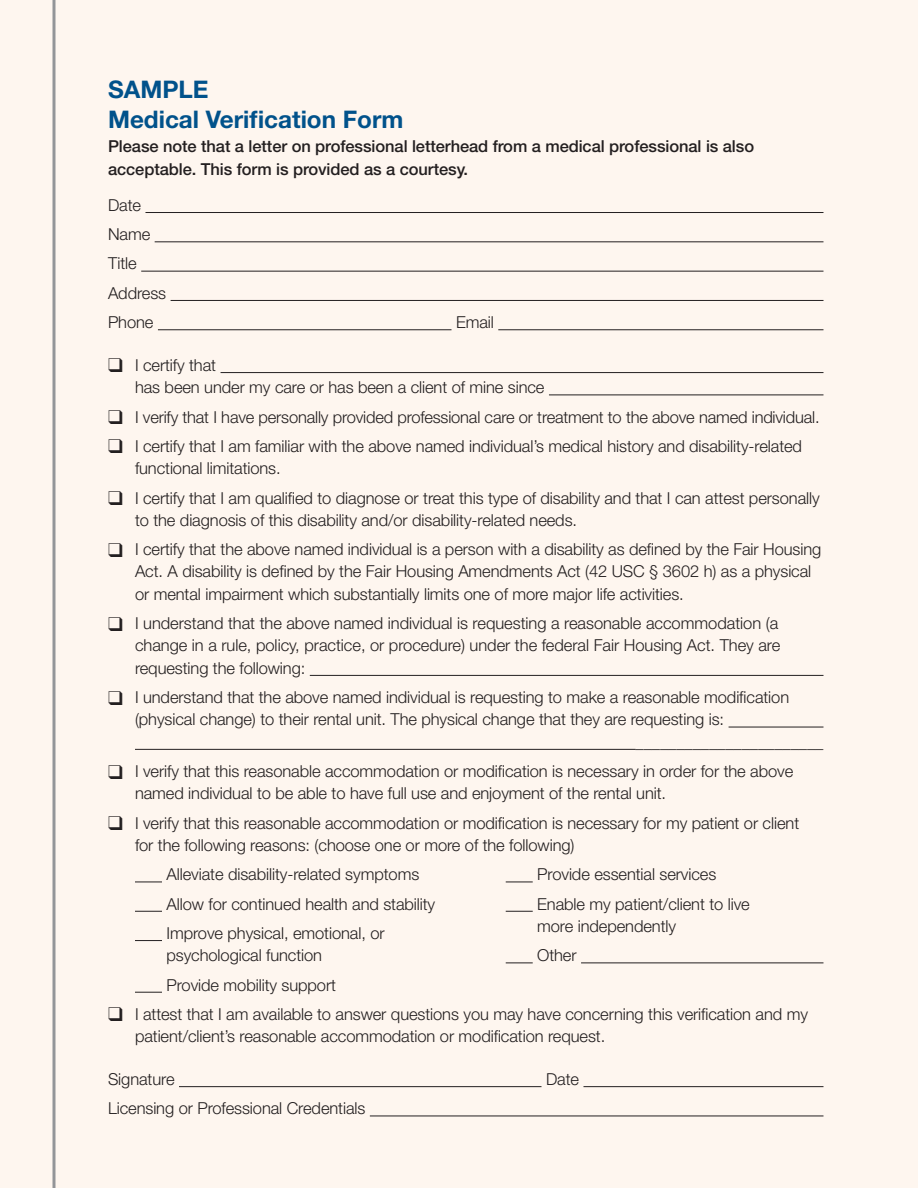
<style>
.page{position:relative;width:918px;height:1188px;background:#fef6ef}
.page>*{position:absolute;margin:0;border:0;box-sizing:border-box;transform-origin:0 0}
.S1{font:700 24.3px/30.2px "Helvetica Neue LT Std";color:#01528b}
.Sample_letter-check{font:300 16.5px/22.4px "Helvetica Neue LT Std";letter-spacing:-.005em;color:#231f20}
.Body{font:500 16.5px/22.4px "Helvetica Neue LT Std";letter-spacing:-.005em;color:#231f20}
.Body-2{font:300 16.5px "Helvetica Neue LT Std";letter-spacing:-.005em;color:#231f20}
</style>
<div class="page">
<svg style="left:52px;top:0;width:4px;height:1188px;background:#adadad"></svg>
<hr style="left:145px;top:212px;width:678px;height:1px;background:#231f20">
<hr style="left:155px;top:241px;width:668px;height:1px;background:#231f20">
<hr style="left:141px;top:271px;width:682px;height:1px;background:#231f20">
<hr style="left:171px;top:300px;width:653px;height:1px;background:#231f20">
<hr style="left:158px;top:329px;width:294px;height:1px;background:#231f20">
<hr style="left:498px;top:329px;width:325px;height:1px;background:#231f20">
<hr style="left:221px;top:372px;width:602px;height:1px;background:#231f20">
<hr style="left:549px;top:394px;width:274px;height:1px;background:#231f20">
<hr style="left:310px;top:675px;width:513px;height:1px;background:#231f20">
<hr style="left:729px;top:727px;width:94px;height:1px;background:#231f20">
<hr style="left:135px;top:749px;width:501px;height:1px;background:#231f20">
<svg style="left:135px;top:882px;width:27px;height:1px"></svg>
<svg style="left:135px;top:911px;width:27px;height:1px"></svg>
<svg style="left:135px;top:940px;width:27px;height:1px"></svg>
<svg style="left:135px;top:992px;width:27px;height:1px"></svg>
<svg style="left:506px;top:882px;width:27px;height:1px"></svg>
<svg style="left:506px;top:911px;width:27px;height:1px"></svg>
<svg style="left:506px;top:962px;width:27px;height:1px"></svg>
<hr style="left:581px;top:962px;width:242px;height:1px;background:#231f20">
<hr style="left:179px;top:1086px;width:363px;height:1px;background:#231f20">
<hr style="left:583px;top:1086px;width:240px;height:1px;background:#231f20">
<hr style="left:370px;top:1116px;width:453px;height:1px;background:#231f20">
<p class="S1" style="left:108px;top:74px;width:297px">SAMPLE<br>Medical Verification Form</p>
<p class="Body" style="left:108px;top:135px;width:648px">Please note that a letter on professional letterhead from a medical professional is also acceptable. This form is provided as a courtesy.</p>
<p class="Body-2" style="left:108px;top:195px;width:35px">Date</p>
<p class="Body-2" style="left:108px;top:224px;width:44px">Name</p>
<p class="Body-2" style="left:108px;top:254px;width:30px">Title</p>
<p class="Body-2" style="left:108px;top:283px;width:60px">Address</p>
<p class="Body-2" style="left:108px;top:312px;width:47px">Phone</p>
<p class="Body-2" style="left:456px;top:312px;width:39px">Email</p>
<p class="Sample_letter-check" style="left:135px;top:354px;width:411px;text-indent:-27px">❑ I certify that<br>has been under my care or has been a client of mine since</p>
<p class="Sample_letter-check" style="left:108px;top:405px;width:713px">❑ I verify that I have personally provided professional care or treatment to the above named individual.</p>
<p class="Sample_letter-check" style="left:135px;top:434px;width:669px;text-indent:-27px">❑ I certify that I am familiar with the above named individual’s medical history and disability-related functional limitations.</p>
<p class="Sample_letter-check" style="left:135px;top:486px;width:686px;text-indent:-27px">❑ I certify that I am qualified to diagnose or treat this type of disability and that I can attest personally to the diagnosis of this disability and/or disability-related needs.</p>
<p class="Sample_letter-check" style="left:135px;top:538px;width:688px;text-indent:-27px">❑ I certify that the above named individual is a person with a disability as defined by the Fair Housing<br>Act. A disability is defined by the Fair Housing Amendments Act (42 USC § 3602 h) as a physical or mental impairment which substantially limits one of more major life activities.</p>
<p class="Sample_letter-check" style="left:135px;top:612px;width:647px;text-indent:-27px">❑ I understand that the above named individual is requesting a reasonable accommodation (a change in a rule, policy, practice, or procedure) under the federal Fair Housing Act. They are requesting the following:</p>
<p class="Sample_letter-check" style="left:108px;top:686px;width:683px">❑ I understand that the above named individual is requesting to make a reasonable modification</p>
<p class="Sample_letter-check" style="left:135px;top:708px;width:591px">(physical change) to their rental unit. The physical change that they are requesting is:</p>
<p class="Sample_letter-check" style="left:636px;top:730px;width:189px">_______________________</p>
<p class="Sample_letter-check" style="left:135px;top:760px;width:660px;text-indent:-27px">❑ I verify that this reasonable accommodation or modification is necessary in order for the above named individual to be able to have full use and enjoyment of the rental unit.</p>
<p class="Sample_letter-check" style="left:135px;top:811px;width:666px;text-indent:-27px">❑ I verify that this reasonable accommodation or modification is necessary for my patient or client for the following reasons: (choose one or more of the following)</p>
<p class="Sample_letter-check" style="left:167px;top:863px;width:254px">Alleviate disability-related symptoms</p>
<p class="Sample_letter-check" style="left:167px;top:892px;width:270px">Allow for continued health and stability</p>
<p class="Sample_letter-check" style="left:167px;top:922px;width:220px">Improve physical, emotional, or psychological function</p>
<p class="Sample_letter-check" style="left:167px;top:973px;width:171px">Provide mobility support</p>
<p class="Sample_letter-check" style="left:537px;top:863px;width:181px">Provide essential services</p>
<p class="Sample_letter-check" style="left:537px;top:892px;width:214px">Enable my patient/client to live more independently</p>
<p class="Sample_letter-check" style="left:537px;top:944px;width:41px">Other</p>
<p class="Sample_letter-check" style="left:135px;top:1002px;width:675px;text-indent:-27px">❑ I attest that I am available to answer questions you may have concerning this verification and my patient/client’s reasonable accommodation or modification request.</p>
<p class="Body-2" style="left:108px;top:1069px;width:68px">Signature</p>
<p class="Body-2" style="left:546px;top:1069px;width:35px">Date</p>
<p class="Body-2" style="left:108px;top:1098px;width:259px">Licensing or Professional Credentials</p>
</div>
